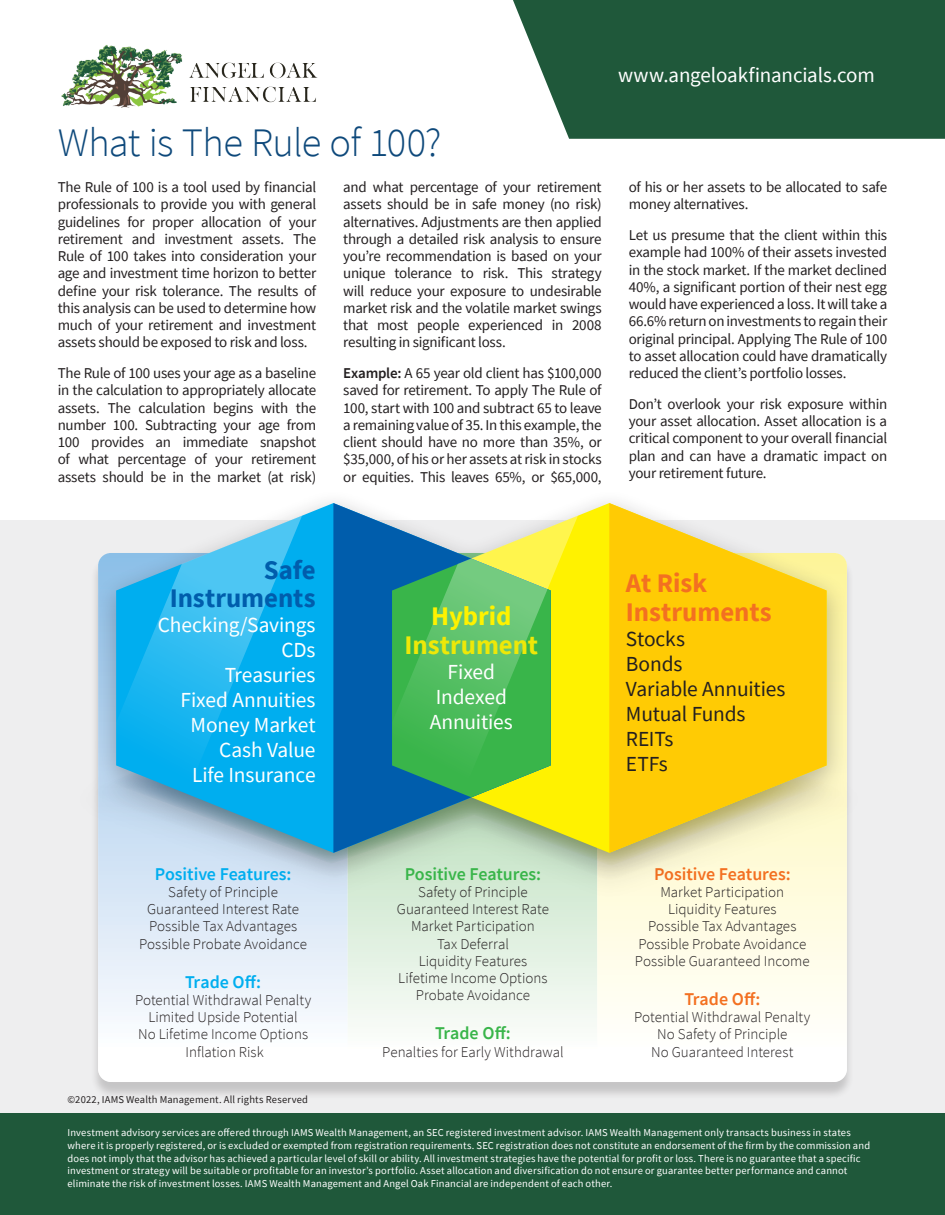
<style>
.page{position:relative;width:945px;height:1215px;background:#fff}
.page>*{position:absolute;margin:0;border:0;box-sizing:border-box;transform-origin:0 0}
.t1{font:300 40.5px "Source Sans Pro";letter-spacing:-.02em;color:#0e497b}
.t2{font:700 26.85px "Source Sans Pro";color:#f37021}
.t3{font:700 26.85px "Source Sans Pro";color:#005dac}
.t4{font:700 26.85px "Source Sans Pro";color:#eee808}
.t5{font:700 26.85px "Source Sans Pro";letter-spacing:-.005em;color:#fff200}
.t6{font:21.45px "Source Sans Pro";letter-spacing:-.005em;color:#fff}
.t7{font:21.45px "Source Sans Pro";letter-spacing:-.01em;color:#231f20}
.t8{font:21px "Source Sans Pro";letter-spacing:-.01em;color:#fff}
.t9{font:600 18px "Source Sans Pro";letter-spacing:-.005em;color:#00aeef}
.t10{font:600 18px "Source Sans Pro";letter-spacing:-.005em;color:#f37021}
.t11{font:600 18px "Source Sans Pro";letter-spacing:-.005em;color:#39b54a}
.t12{font:15px/17.2px "Source Sans Pro";letter-spacing:-.015em;color:#231f20;text-align:justify}
.t13{font:300 15px "Source Sans Pro";color:#231f20}
.t14{font:10.5px/12.6px "Source Sans Pro";letter-spacing:.015em;color:#fff}
.t15{font:10.5px "Source Sans Pro";letter-spacing:.015em;color:#231f20}
.s1{font-weight:600}
</style>
<div class="page">
<div style="left:0;top:520px;width:945px;height:611px;background:#eeeeef"></div>
<div style="left:90px;top:555px;width:764px;height:544px;background:#231f20;opacity:.2"></div>
<svg style="left:98px;top:905px;width:250px;height:177px"></svg>
<svg style="left:348px;top:905px;width:249px;height:177px"></svg>
<svg style="left:597px;top:905px;width:250px;height:177px;background:#fefdf0"></svg>
<div style="left:67px;top:489px;width:805px;height:416px;background:#231f20;opacity:.3"></div>
<svg style="left:78px;top:704px;width:783px;height:177px"></svg>
<svg style="left:109px;top:698px;width:721px;height:168px;background:#d0ded3"></svg>
<svg style="left:551px;top:503px;width:58px;height:350px;background:#f9ee11"></svg>
<svg style="left:116px;top:503px;width:217px;height:350px;background:#57bee8"></svg>
<svg style="left:333px;top:503px;width:218px;height:350px;background:#4487a8"></svg>
<svg style="left:609px;top:503px;width:218px;height:350px;background:#fad235"></svg>
<svg style="left:116px;top:515px;width:186px;height:279px;background:#35bbee"></svg>
<svg style="left:392px;top:515px;width:186px;height:279px;background:#76c360"></svg>
<div style="left:0;top:1114px;width:945px;height:101px;background:#1f583a"></div>
<svg style="left:513px;top:0;width:432px;height:139px;background:#2e6347"></svg>
<img style="left:61px;top:45px;width:257px;height:63px">
<p class="t1" style="left:58px;top:118px;width:385px">What is The Rule of 100?</p>
<p class="t12" style="left:58px;top:178px;width:260px">The Rule of 100 is a tool used by financial professionals to provide you with general guidelines for proper allocation of your retirement and investment assets. The Rule of 100 takes into consideration your age and investment time horizon to better define your risk tolerance. The results of this analysis can be used to determine how much of your retirement and investment assets should be exposed to risk and loss.</p>
<p class="t12" style="left:58px;top:364px;width:260px">The Rule of 100 uses your age as a baseline in the calculation to appropriately allocate assets. The calculation begins with the number 100. Subtracting your age from 100 provides an immediate snapshot of what percentage of your retirement assets should be in the market (at risk)</p>
<p class="t12" style="left:343px;top:178px;width:260px">and what percentage of your retirement assets should be in safe money (no risk) alternatives. Adjustments are then applied through a detailed risk analysis to ensure you’re recommendation is based on your unique tolerance to risk. This strategy will reduce your exposure to undesirable market risk and the volatile market swings that most people experienced in 2008 resulting in significant loss.</p>
<p class="t12" style="left:343px;top:364px;width:260px"><span class="s1">Example:</span> A 65 year old client has $100,000 saved for retirement. To apply The Rule of 100, start with 100 and subtract 65 to leave a remaining value of 35. In this example, the client should have no more than 35%, or $35,000, of his or her assets at risk in stocks or equities. This leaves 65%, or $65,000,</p>
<p class="t8" style="left:618px;top:62px;width:258px">www.angeloakfinancials.com</p>
<p class="t12" style="left:629px;top:178px;width:260px">of his or her assets to be allocated to safe money alternatives.</p>
<p class="t12" style="left:629px;top:226px;width:260px">Let us presume that the client within this example had 100% of their assets invested in the stock market. If the market declined 40%, a significant portion of their nest egg would have experienced a loss. It will take a 66.6% return on investments to regain their original principal. Applying The Rule of 100 to asset allocation could have dramatically reduced the client’s portfolio losses.</p>
<p class="t12" style="left:629px;top:395px;width:260px">Don’t overlook your risk exposure within your asset allocation. Asset allocation is a critical component to your overall financial plan and can have a dramatic impact on your retirement future.</p>
<p class="t3" style="left:264px;top:551px;width:53px">Safe</p>
<p class="t3" style="left:170px;top:580px;width:147px">Instruments</p>
<p class="t6" style="left:158px;top:611px;width:159px">Checking/Savings</p>
<p class="t6" style="left:282px;top:636px;width:36px">CDs</p>
<p class="t6" style="left:225px;top:661px;width:92px">Treasuries</p>
<p class="t6" style="left:180px;top:686px;width:137px">Fixed Annuities</p>
<p class="t6" style="left:191px;top:711px;width:127px">Money Market</p>
<p class="t6" style="left:219px;top:737px;width:98px">Cash Value</p>
<p class="t6" style="left:192px;top:762px;width:125px">Life Insurance</p>
<p class="t5" style="left:431px;top:598px;width:82px">Hybrid</p>
<p class="t4" style="left:405px;top:627px;width:135px">Instrument</p>
<p class="t6" style="left:448px;top:658px;width:49px">Fixed</p>
<p class="t6" style="left:436px;top:683px;width:73px">Indexed</p>
<p class="t6" style="left:430px;top:708px;width:85px">Annuities</p>
<p class="t2" style="left:626px;top:565px;width:83px">At Risk</p>
<p class="t2" style="left:626px;top:593px;width:147px">Instruments</p>
<p class="t7" style="left:626px;top:625px;width:61px">Stocks</p>
<p class="t7" style="left:626px;top:650px;width:58px">Bonds</p>
<p class="t7" style="left:626px;top:675px;width:161px">Variable Annuities</p>
<p class="t7" style="left:626px;top:700px;width:121px">Mutual Funds</p>
<p class="t7" style="left:626px;top:725px;width:49px">REITs</p>
<p class="t7" style="left:626px;top:750px;width:44px">ETFs</p>
<p class="t9" style="left:155px;top:862px;width:138px">Positive Features:</p>
<p class="t13" style="left:168px;top:883px;width:111px">Safety of Principle</p>
<p class="t13" style="left:147px;top:900px;width:153px">Guaranteed Interest Rate</p>
<p class="t13" style="left:149px;top:917px;width:150px">Possible Tax Advantages</p>
<p class="t13" style="left:139px;top:935px;width:170px">Possible Probate Avoidance</p>
<p class="t9" style="left:185px;top:970px;width:77px">Trade Off:</p>
<p class="t13" style="left:135px;top:991px;width:178px">Potential Withdrawal Penalty</p>
<p class="t13" style="left:148px;top:1008px;width:151px">Limited Upside Potential</p>
<p class="t13" style="left:138px;top:1025px;width:171px">No Lifetime Income Options</p>
<p class="t13" style="left:186px;top:1043px;width:79px">Inflation Risk</p>
<p class="t15" style="left:68px;top:1093px;width:242px">©2022, IAMS Wealth Management. All rights Reserved</p>
<p class="t11" style="left:405px;top:862px;width:138px">Positive Features:</p>
<p class="t13" style="left:418px;top:883px;width:111px">Safety of Principle</p>
<p class="t13" style="left:397px;top:900px;width:153px">Guaranteed Interest Rate</p>
<p class="t13" style="left:411px;top:917px;width:125px">Market Participation</p>
<p class="t13" style="left:437px;top:935px;width:73px">Tax Deferral</p>
<p class="t13" style="left:419px;top:952px;width:110px">Liquidity Features</p>
<p class="t13" style="left:398px;top:969px;width:151px">Lifetime Income Options</p>
<p class="t13" style="left:416px;top:986px;width:116px">Probate Avoidance</p>
<p class="t11" style="left:435px;top:1022px;width:77px">Trade Off:</p>
<p class="t13" style="left:382px;top:1043px;width:183px">Penalties for Early Withdrawal</p>
<p class="t10" style="left:654px;top:862px;width:138px">Positive Features:</p>
<p class="t13" style="left:661px;top:883px;width:125px">Market Participation</p>
<p class="t13" style="left:668px;top:900px;width:110px">Liquidity Features</p>
<p class="t13" style="left:648px;top:917px;width:150px">Possible Tax Advantages</p>
<p class="t13" style="left:638px;top:934px;width:170px">Possible Probate Avoidance</p>
<p class="t13" style="left:635px;top:952px;width:176px">Possible Guaranteed Income</p>
<p class="t10" style="left:684px;top:987px;width:77px">Trade Off:</p>
<p class="t13" style="left:634px;top:1008px;width:178px">Potential Withdrawal Penalty</p>
<p class="t13" style="left:657px;top:1025px;width:132px">No Safety of Principle</p>
<p class="t13" style="left:651px;top:1042px;width:144px">No Guaranteed Interest</p>
<p class="t14" style="left:68px;top:1127px;width:804px">Investment advisory services are offered through IAMS Wealth Management, an SEC registered investment advisor. IAMS Wealth Management only transacts business in states where it is properly registered, or is excluded or exempted from registration requirements. SEC registration does not constitute an endorsement of the firm by the commission and does not imply that the advisor has achieved a particular level of skill or ability. All investment strategies have the potential for profit or loss. There is no guarantee that a specific investment or strategy will be suitable or profitable for an investor’s portfolio. Asset allocation and diversification do not ensure or guarantee better performance and cannot eliminate the risk of investment losses. IAMS Wealth Management and Angel Oak Financial are independent of each other.</p>
</div>
